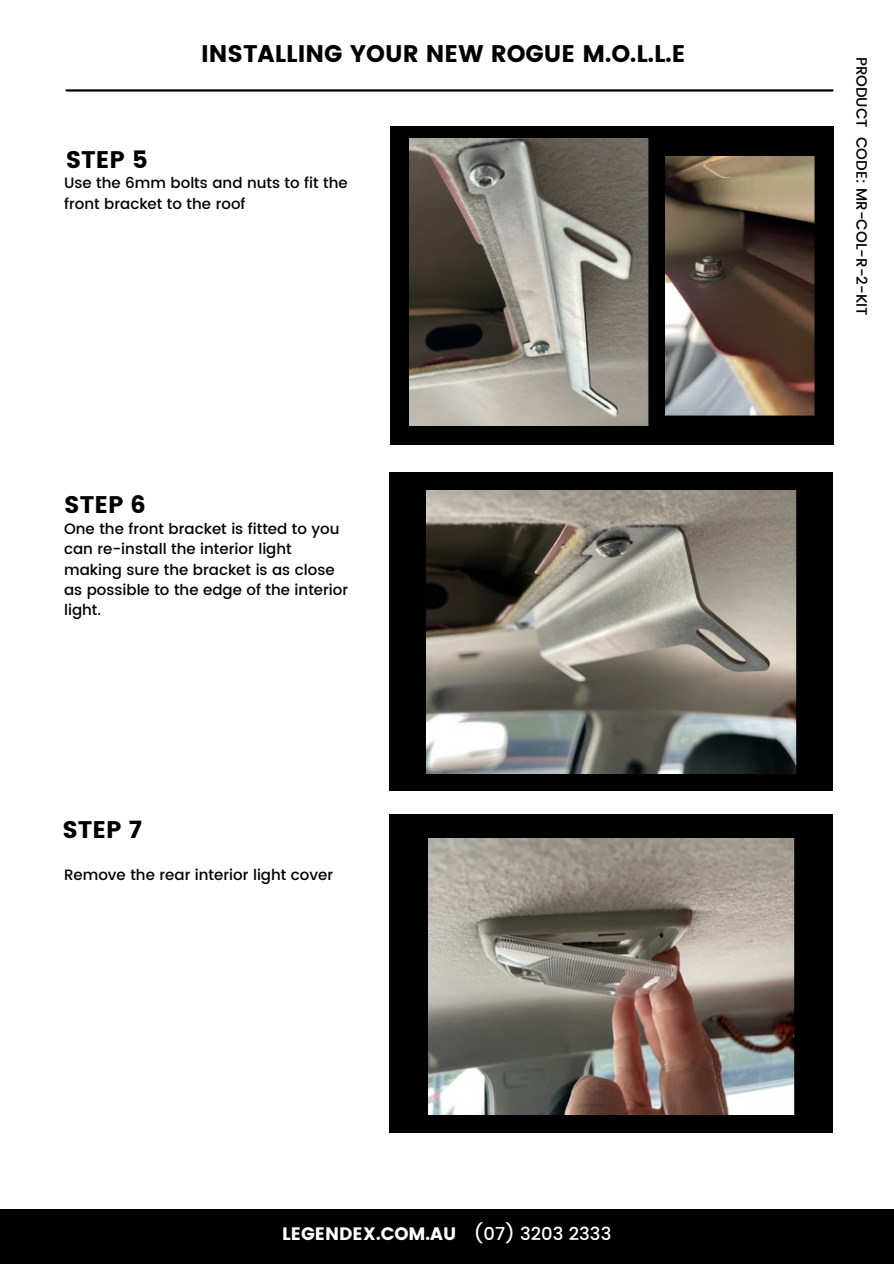
<style>
.page{position:relative;width:894px;height:1264px;background:#fff}
.page>*{position:absolute;margin:0;border:0;box-sizing:border-box;transform-origin:0 0}
.t1{font:24px "Poppins";color:#000}
.t2{font:18px "Poppins";color:#fff}
.t3{font:500 18px "Poppins";color:#fff}
.t4{font:500 15px/20.2px "Poppins";color:#000}
</style>
<div class="page">
<div style="left:390px;top:126px;width:443px;height:319px;background:#000"></div>
<div style="left:389px;top:472px;width:443px;height:319px;background:#000"></div>
<div style="left:389px;top:813px;width:443px;height:319px;background:#000"></div>
<div style="left:0;top:1208px;width:893px;height:55px;background:#000"></div>
<hr style="left:67px;top:89px;width:765px;height:3px;background:#000">
<img style="left:409px;top:139px;width:239px;height:286px">
<img style="left:665px;top:157px;width:149px;height:258px">
<img style="left:428px;top:838px;width:366px;height:276px">
<img style="left:426px;top:490px;width:370px;height:283px">
<p class="t1" style="left:66px;top:145px;width:83px">STEP 5</p>
<h2 class="t1" style="left:201px;top:40px;width:485px">INSTALLING YOUR NEW ROGUE M.O.L.L.E</h2>
<p class="t4" style="left:64px;top:173px;width:285px">Use the 6mm bolts and nuts to fit the front bracket to the roof</p>
<h1 class="t1" style="left:64px;top:491px;width:83px">STEP 6</h1>
<h1 class="t4" style="left:64px;top:519px;width:285px">One the front bracket is fitted to you can re-install the interior light making sure the bracket is as close as possible to the edge of the interior light.</h1>
<p class="t1" style="left:62px;top:816px;width:81px">STEP 7</p>
<p class="t4" style="left:64px;top:864px;width:270px">Remove the rear interior light cover</p>
<p class="t2" style="left:282px;top:1223px;width:175px">LEGENDEX.COM.AU</p>
<h4 class="t3" style="left:473px;top:1223px;width:139px">(07) 3203 2333</h4>
<h3 class="t4" style="left:871px;top:57px;width:260px;rotate:90deg">PRODUCT CODE: MR-COL-R-2-KIT</h3>
</div>
